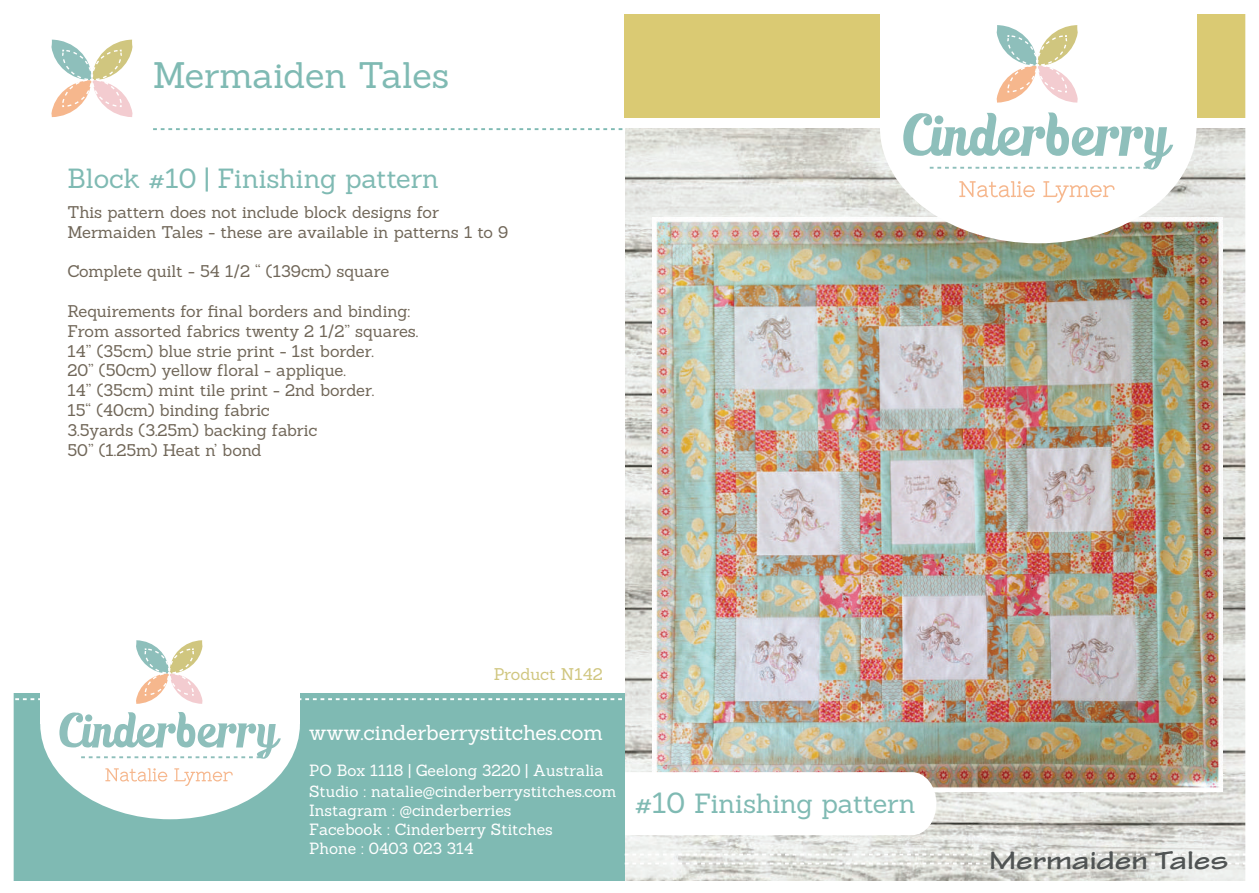
<style>
.page{position:relative;width:1259px;height:893px;background:#fff}
.page>*{position:absolute;margin:0;border:0;box-sizing:border-box;transform-origin:0 0}
.t1{font:36px "Sanchez";letter-spacing:-.005em;color:#7fbab3}
.t2{font:27px "Sanchez";letter-spacing:-.005em;color:#7fbab3}
.t3{font:700 expanded 27px "Tekton Pro";color:#505454}
.t4{font:21px "Sanchez";letter-spacing:-.005em;color:#fff}
.t5{font:16.5px/19.8px "Sanchez";letter-spacing:-.005em;color:#706658}
.t6{font:16.5px "Sanchez";color:#d0c67f}
.t7{font:15.9px/18.8px "Sanchez";color:#fff}
.s1{font-size:28.5px}
</style>
<div class="page">
<img style="left:624px;top:128px;width:621px;height:753px">
<img style="left:653px;top:217px;width:570px;height:574px">
<svg style="left:624px;top:772px;width:312px;height:63px"></svg>
<div style="left:624px;top:0;width:635px;height:120px;background:#daca73"></div>
<svg style="left:51px;top:40px;width:81px;height:77px"></svg>
<div style="left:0;top:693px;width:624px;height:200px;background:#7fbab3"></div>
<svg style="left:625px;top:863px;width:620px;height:1px"></svg>
<div style="left:40px;top:628px;width:260px;height:191px;background:#fff;border-radius:50%"></div>
<div style="left:40px;top:620px;width:260px;height:104px;background:#fff"></div>
<svg style="left:105px;top:768px;width:62px;height:13px"></svg>
<svg style="left:174px;top:768px;width:59px;height:18px"></svg>
<svg style="left:15px;top:640px;width:610px;height:64px"></svg>
<svg style="left:59px;top:712px;width:222px;height:47px"></svg>
<div style="left:622px;top:118px;width:637px;height:9px;background:#fff"></div>
<div style="left:0;top:881px;width:1259px;height:12px;background:#fff"></div>
<div style="left:0;top:0;width:1259px;height:14px;background:#fff"></div>
<div style="left:1245px;top:0;width:14px;height:893px;background:#fff"></div>
<div style="left:0;top:0;width:14px;height:893px;background:#fff"></div>
<div style="left:880px;top:11px;width:316px;height:232px;background:#fff;border-radius:50%"></div>
<div style="left:880px;top:0;width:316px;height:127px;background:#fff"></div>
<svg style="left:959px;top:181px;width:76px;height:16px"></svg>
<svg style="left:1043px;top:181px;width:71px;height:22px"></svg>
<svg style="left:996px;top:25px;width:81px;height:78px"></svg>
<svg style="left:903px;top:112px;width:270px;height:58px"></svg>
<svg style="left:625px;top:854px;width:620px;height:1px"></svg>
<svg style="left:153px;top:128px;width:472px;height:2px"></svg>
<h1 class="t1" style="left:153px;top:51px;width:298px">Mermaiden Tales</h1>
<h2 class="t2" style="left:68px;top:161px;width:373px">Block #10 | Finishing pattern</h2>
<p class="t5" style="left:67px;top:202px;width:442px">This pattern does not include block designs for<br>Mermaiden Tales - these are available in patterns 1 to 9</p>
<p class="t5" style="left:67px;top:261px;width:323px">Complete quilt - 54 1/2 “ (139cm) square</p>
<p class="t5" style="left:67px;top:301px;width:352px">Requirements for final borders and binding:<br>From assorted fabrics twenty 2 1/2” squares.<br>14” (35cm) blue strie print - 1st border.<br>20” (50cm) yellow floral - applique.<br>14” (35cm) mint tile print - 2nd border.<br>15“ (40cm) binding fabric<br>3.5yards (3.25m) backing fabric<br>50” (1.25m) Heat n’ bond</p>
<p class="t6" style="left:494px;top:663px;width:111px">Product N142</p>
<p class="t4" style="left:309px;top:719px;width:295px">www.cinderberrystitches.com</p>
<p class="t7" style="left:309px;top:759px;width:309px;line-height:21.3px">PO Box 1118 | Geelong 3220 | Australia<br>Studio : natalie@cinderberrystitches.com</p>
<p class="t7" style="left:309px;top:801px;width:245px">Instagram : @cinderberries<br>Facebook : Cinderberry Stitches<br>Phone : 0403 023 314</p>
<h2 class="t2" style="left:635px;top:785px;width:282px"><span class="s1">#10</span> Finishing pattern</h2>
<h2 class="t3" style="left:989px;top:844px;width:241px">Mermaiden Tales</h2>
</div>
